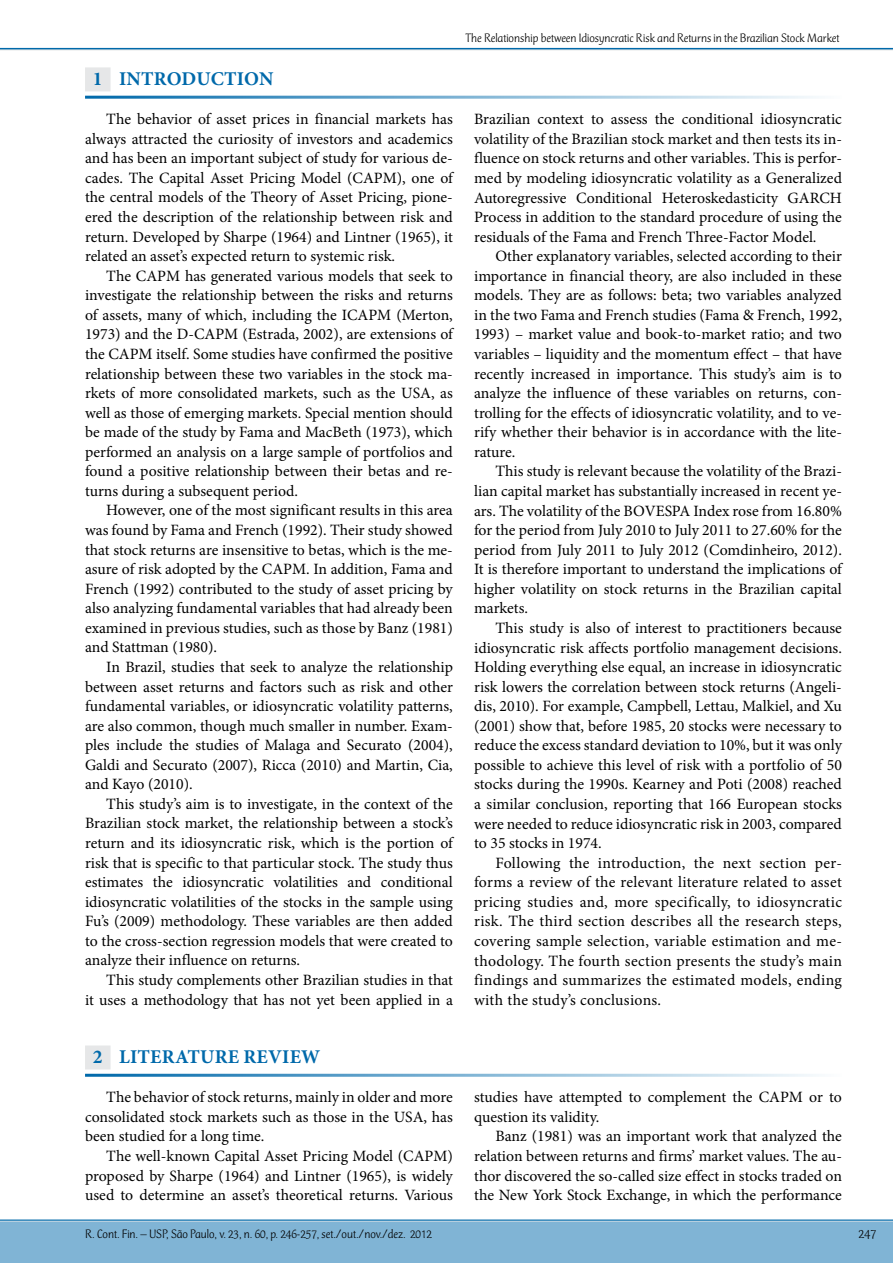
<style>
.page{position:relative;width:893px;height:1263px;background:#fff}
.page>*{position:absolute;margin:0;border:0;box-sizing:border-box;transform-origin:0 0}
.t1{font:700 19.5px "Minion Pro";letter-spacing:.01em;color:#0069aa}
.t2{font:15.75px/19.5px "Minion Pro";color:#000;text-align:justify}
.t3{font:300 13.5px "CT Mercurius Std";color:#000}
.t4{font:300 12.75px "CT Mercurius Std";color:#000}
</style>
<div class="page">
<hr style="left:0;top:49px;width:893px;height:1px;background:#e6e7e8">
<hr style="left:0;top:48px;width:893px;height:1px;background:#0069aa">
<div style="left:0;top:1221px;width:893px;height:42px;background:#80b4d5"></div>
<hr style="left:0;top:1219px;width:893px;height:2px;background:#3387bb">
<div style="left:85px;top:67px;width:26px;height:24px;background:#e6e7e8"></div>
<div style="left:85px;top:1045px;width:26px;height:24px;background:#e6e7e8"></div>
<p class="t1" style="left:93px;top:65px;width:182px">1 INTRODUCTION</p>
<p class="t2" style="left:85px;top:109px;width:369px;text-indent:21px">The behavior of asset prices in financial markets has always attracted the curiosity of investors and academics and has been an important subject of study for various de&shy;cades. The Capital Asset Pricing Model (CAPM), one of the central models of the Theory of Asset Pricing, pione&shy;ered the description of the relationship between risk and return. Developed by Sharpe (1964) and Lintner (1965), it related an asset’s expected return to systemic risk.</p>
<p class="t2" style="left:85px;top:266px;width:369px;text-indent:21px">The CAPM has generated various models that seek to investigate the relationship between the risks and returns of assets, many of which, including the ICAPM (Merton, 1973) and the D-CAPM (Estrada, 2002), are extensions of the CAPM itself. Some studies have confirmed the positive relationship between these two variables in the stock ma&shy;rkets of more consolidated markets, such as the USA, as well as those of emerging markets. Special mention should be made of the study by Fama and MacBeth (1973), which performed an analysis on a large sample of portfolios and found a positive relationship between their betas and re&shy;turns during a subsequent period.</p>
<p class="t2" style="left:85px;top:501px;width:369px;text-indent:21px">However, one of the most significant results in this area was found by Fama and French (1992). Their study showed that stock returns are insensitive to betas, which is the me&shy;asure of risk adopted by the CAPM. In addition, Fama and French (1992) contributed to the study of asset pricing by also analyzing fundamental variables that had already been examined in previous studies, such as those by Banz (1981) and Stattman (1980).</p>
<p class="t2" style="left:85px;top:657px;width:369px;text-indent:21px">In Brazil, studies that seek to analyze the relationship between asset returns and factors such as risk and other fundamental variables, or idiosyncratic volatility patterns, are also common, though much smaller in number. Exam&shy;ples include the studies of Malaga and Securato (2004), Galdi and Securato (2007), Ricca (2010) and Martin, Cia, and Kayo (2010).</p>
<p class="t2" style="left:85px;top:794px;width:369px;text-indent:21px">This study’s aim is to investigate, in the context of the Brazilian stock market, the relationship between a stock’s return and its idiosyncratic risk, which is the portion of risk that is specific to that particular stock. The study thus estimates the idiosyncratic volatilities and conditional idiosyncratic volatilities of the stocks in the sample using Fu’s (2009) methodology. These variables are then added to the cross-section regression models that were created to analyze their influence on returns.</p>
<p class="t2" style="left:85px;top:970px;width:369px;text-align:right">This study complements other Brazilian studies in that<br>it uses a methodology that has not yet been applied in a</p>
<p class="t4" style="left:465px;top:32px;width:375px">The Relationship between Idiosyncratic Risk and Returns in the Brazilian Stock Market</p>
<p class="t2" style="left:474px;top:110px;width:369px">Brazilian context to assess the conditional idiosyncratic volatility of the Brazilian stock market and then tests its in&shy;fluence on stock returns and other variables. This is perfor&shy;med by modeling idiosyncratic volatility as a Generalized Autoregressive Conditional Heteroskedasticity GARCH Process in addition to the standard procedure of using the residuals of the Fama and French Three-Factor Model.</p>
<p class="t2" style="left:474px;top:246px;width:369px;text-indent:21px">Other explanatory variables, selected according to their importance in financial theory, are also included in these models. They are as follows: beta; two variables analyzed in the two Fama and French studies (Fama &amp; French, 1992, 1993) – market value and book-to-market ratio; and two variables – liquidity and the momentum effect – that have recently increased in importance. This study’s aim is to analyze the influence of these variables on returns, con&shy;trolling for the effects of idiosyncratic volatility, and to ve&shy;rify whether their behavior is in accordance with the lite&shy;rature.</p>
<p class="t2" style="left:474px;top:462px;width:369px;text-indent:21px">This study is relevant because the volatility of the Brazi&shy;lian capital market has substantially increased in recent ye&shy;ars. The volatility of the BOVESPA Index rose from 16.80% for the period from July 2010 to July 2011 to 27.60% for the period from July 2011 to July 2012 (Comdinheiro, 2012).<br>It is therefore important to understand the implications of higher volatility on stock returns in the Brazilian capital markets.</p>
<p class="t2" style="left:474px;top:618px;width:369px;text-indent:21px">This study is also of interest to practitioners because idiosyncratic risk affects portfolio management decisions.<br>Holding everything else equal, an increase in idiosyncratic risk lowers the correlation between stock returns (Angeli&shy;dis, 2010). For example, Campbell, Lettau, Malkiel, and Xu (2001) show that, before 1985, 20 stocks were necessary to reduce the excess standard deviation to 10%, but it was only possible to achieve this level of risk with a portfolio of 50 stocks during the 1990s. Kearney and Poti (2008) reached a similar conclusion, reporting that 166 European stocks were needed to reduce idiosyncratic risk in 2003, compared to 35 stocks in 1974.</p>
<p class="t2" style="left:474px;top:853px;width:369px;text-indent:21px">Following the introduction, the next section per&shy;forms a review of the relevant literature related to asset pricing studies and, more specifically, to idiosyncratic risk. The third section describes all the research steps, covering sample selection, variable estimation and me&shy;thodology. The fourth section presents the study’s main findings and summarizes the estimated models, ending with the study’s conclusions.</p>
<p class="t1" style="left:93px;top:1043px;width:83px">2 LITERAT</p>
<p class="t1" style="left:200px;top:1043px;width:122px">URE REVIEW</p>
<p class="t2" style="left:85px;top:1087px;width:369px;text-indent:21px">The behavior of stock returns, mainly in older and more consolidated stock markets such as those in the USA, has been studied for a long time.</p>
<p class="t2" style="left:85px;top:1146px;width:369px;text-indent:21px">The well-known Capital Asset Pricing Model (CAPM) proposed by Sharpe (1964) and Lintner (1965), is widely used to determine an asset’s theoretical returns. Various</p>
<p class="t2" style="left:474px;top:1087px;width:369px">studies have attempted to complement the CAPM or to question its validity.</p>
<p class="t2" style="left:474px;top:1127px;width:369px;text-indent:21px">Banz (1981) was an important work that analyzed the relation between returns and firms’ market values. The au&shy;thor discovered the so-called size effect in stocks traded on the New York Stock Exchange, in which the performance</p>
<p class="t4" style="left:85px;top:1227px;width:348px">R. Cont. Fin. – USP, São Paulo, v. 23, n. 60, p. 246-257, set./out./nov./dez. 2012</p>
<p class="t3" style="left:858px;top:1227px;width:19px">247</p>
</div>
